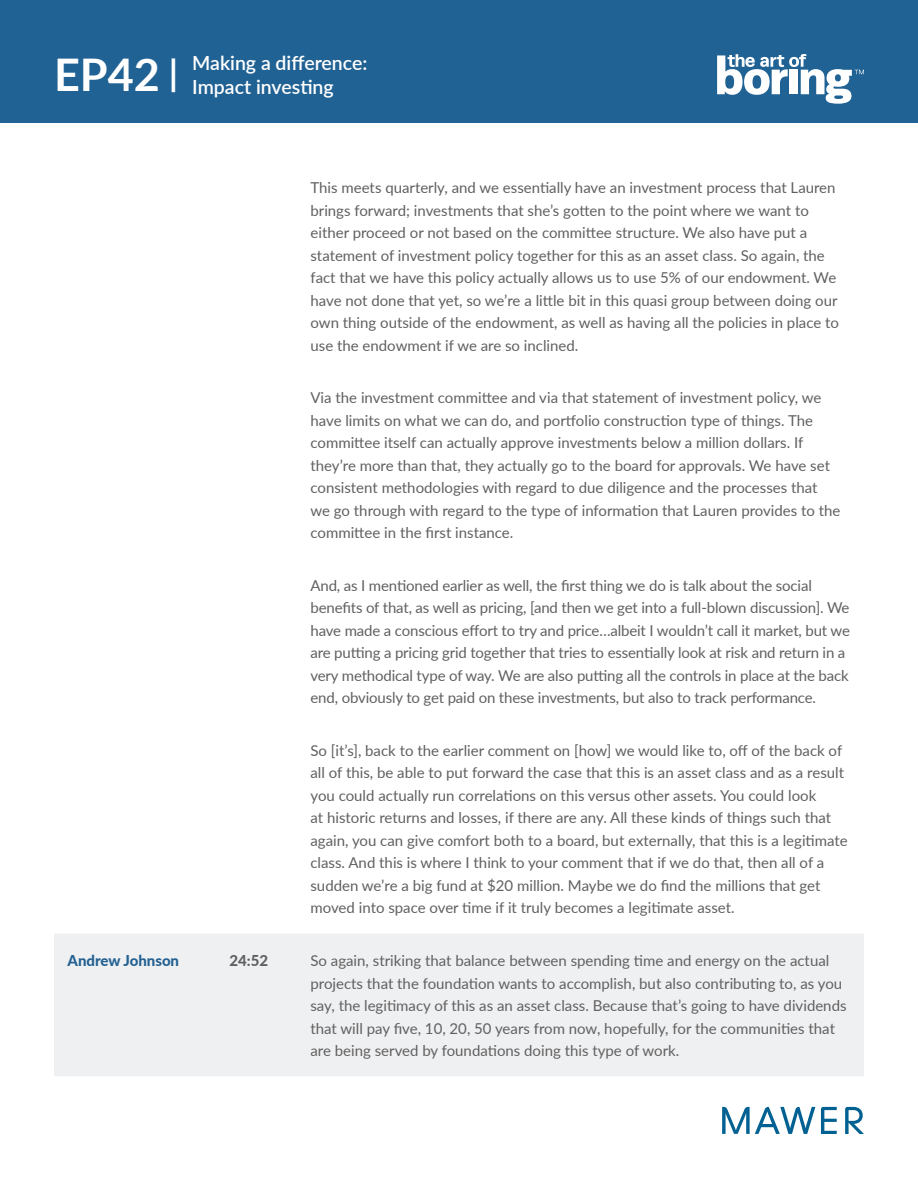
<style>
.page{position:relative;width:918px;height:1188px;background:#fff}
.page>*{position:absolute;margin:0;border:0;box-sizing:border-box;transform-origin:0 0}
.t1{font:700 45px "Lato";color:#fff}
.t2{font:600 19.5px "Lato";color:#fff}
.t3{font:15px/22.5px "Lato";color:#616061}
.t4{font:800 15px "Lato";color:#236192}
.t5{font:800 15px "Lato";color:#616061}
.s1{font-size:36px}
</style>
<div class="page">
<svg style="left:845px;top:1107px;width:19px;height:27px"></svg>
<svg style="left:821px;top:1107px;width:16px;height:27px"></svg>
<svg style="left:722px;top:1107px;width:93px;height:27px"></svg>
<div style="left:0;top:0;width:918px;height:122px;background:#216294"></div>
<svg style="left:717px;top:54px;width:147px;height:50px"></svg>
<div style="left:54px;top:934px;width:810px;height:142px;background:#eff0f1"></div>
<p class="t1" style="left:54px;top:41px;width:126px">EP42 <span class="s1">|</span></p>
<p class="t2" style="left:192px;top:49px;width:177px">Making a difference:</p>
<p class="t2" style="left:192px;top:72px;width:143px">Impact investing</p>
<p class="t3" style="left:310px;top:176px;width:530px">This meets quarterly, and we essentially have an investment process that Lauren brings forward; investments that she’s gotten to the point where we want to either proceed or not based on the committee structure. We also have put a statement of investment policy together for this as an asset class. So again, the fact that we have this policy actually allows us to use 5% of our endowment. We have not done that yet, so we’re a little bit in this quasi group between doing our own thing outside of the endowment, as well as having all the policies in place to use the endowment if we are so inclined.</p>
<p class="t3" style="left:310px;top:386px;width:532px">Via the investment committee and via that statement of investment policy, we have limits on what we can do, and portfolio construction type of things. The committee itself can actually approve investments below a million dollars. If they’re more than that, they actually go to the board for approvals. We have set consistent methodologies with regard to due diligence and the processes that we go through with regard to the type of information that Lauren provides to the committee in the first instance.</p>
<p class="t3" style="left:310px;top:574px;width:541px">And, as I mentioned earlier as well, the first thing we do is talk about the social benefits of that, as well as pricing, [and then we get into a full-blown discussion]. We have made a conscious effort to try and price…albeit I wouldn’t call it market, but we are putting a pricing grid together that tries to essentially look at risk and return in a very methodical type of way. We are also putting all the controls in place at the back end, obviously to get paid on these investments, but also to track performance.</p>
<p class="t3" style="left:310px;top:739px;width:539px">So [it’s], back to the earlier comment on [how] we would like to, off of the back of all of this, be able to put forward the case that this is an asset class and as a result you could actually run correlations on this versus other assets. You could look<br>at historic returns and losses, if there are any. All these kinds of things such that again, you can give comfort both to a board, but externally, that this is a legitimate class. And this is where I think to your comment that if we do that, then all of a sudden we’re a big fund at $20 million. Maybe we do find the millions that get moved into space over time if it truly becomes a legitimate asset.</p>
<p class="t4" style="left:68px;top:949px;width:113px">Andrew Johnson</p>
<p class="t5" style="left:230px;top:949px;width:40px">24:52</p>
<p class="t3" style="left:310px;top:949px;width:538px">So again, striking that balance between spending time and energy on the actual projects that the foundation wants to accomplish, but also contributing to, as you say, the legitimacy of this as an asset class. Because that’s going to have dividends that will pay five, 10, 20, 50 years from now, hopefully, for the communities that are being served by foundations doing this type of work.</p>
</div>
